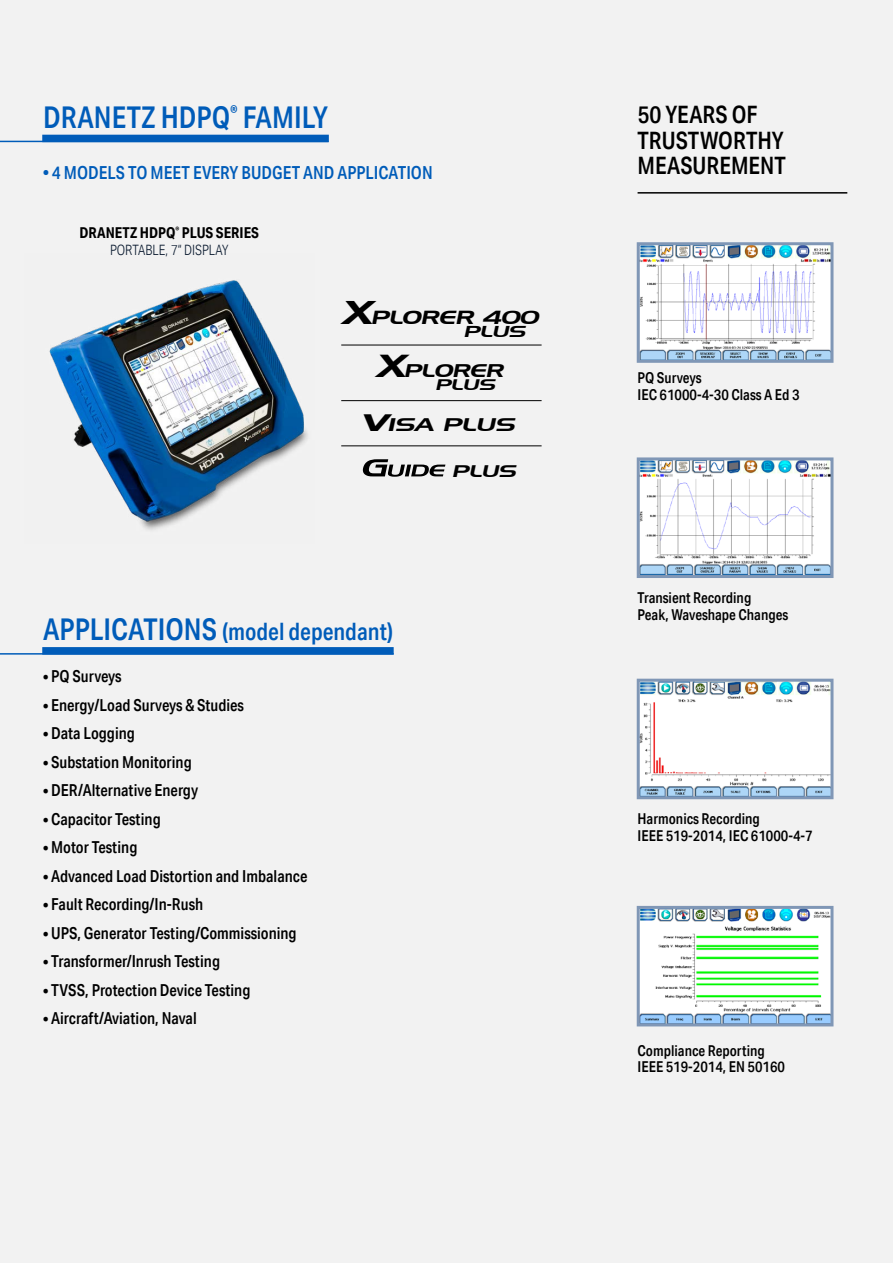
<style>
.page{position:relative;width:893px;height:1263px;background:#f2f2f2}
.page>*{position:absolute;margin:0;border:0;box-sizing:border-box;transform-origin:0 0}
.t1{font:italic 32.7px "Hanzel Extended";color:#000}
.t2{font:500 30px "Aktiv Grotesk Cd";color:#005cb9}
.t3{font:500 24px/25.5px "Aktiv Grotesk Cd";color:#000}
.t4{font:500 24px "Aktiv Grotesk Cd";color:#005cb9}
.t5{font:italic 18.9px "Hanzel Extended";letter-spacing:-.05em;color:#000;scale:.92 1}
.t6{font:italic 18.3px "Hanzel Extended";letter-spacing:-.05em;color:#000}
.t7{font:italic 18.3px "Hanzel Extended";letter-spacing:-.05em;color:#000;scale:.92 1}
.t8{font:500 18px "Aktiv Grotesk Cd";color:#005cb9}
.t9{font:italic 16.8px "Hanzel Extended";color:#000}
.t10{font:500 16.5px "Aktiv Grotesk Cd";color:#000}
.t11{font:italic 15.75px "Hanzel Extended";color:#000}
.t12{font:italic 15.3px "Hanzel Extended";color:#000}
.t13{font:500 15px/16.5px "Aktiv Grotesk Cd";color:#000}
.t14{font:700 15px "Aktiv Grotesk Cd";color:#000}
.t15{font:300 14.25px "Aktiv Grotesk Cd";color:#0b1b30}
.s1{font-size:32.4px}
.s2{font-size:30px}
</style>
<div class="page">
<div style="left:42px;top:135px;width:287px;height:7px;background:#005cb9"></div>
<svg style="left:42px;top:647px;width:352px;height:6px;background:#045eb9"></svg>
<img style="left:49px;top:280px;width:259px;height:250px">
<svg style="left:363px;top:459px;width:82px;height:18px"></svg>
<hr style="left:341px;top:345px;width:201px;height:1px;background:#000">
<hr style="left:341px;top:400px;width:201px;height:1px;background:#000">
<hr style="left:341px;top:445px;width:201px;height:1px;background:#000">
<hr style="left:638px;top:192px;width:209px;height:2px;background:#000">
<img style="left:641px;top:246px;width:188px;height:113px">
<div style="left:637px;top:242px;width:196px;height:121px;border:3px solid #8097b6"></div>
<img style="left:641px;top:461px;width:188px;height:113px">
<div style="left:637px;top:457px;width:196px;height:121px;border:3px solid #8097b6"></div>
<img style="left:641px;top:683px;width:188px;height:112px">
<div style="left:637px;top:679px;width:196px;height:120px;border:3px solid #8097b6"></div>
<img style="left:641px;top:910px;width:188px;height:112px">
<div style="left:637px;top:906px;width:196px;height:120px;border:3px solid #8097b6"></div>
<hr style="left:0;top:653px;width:394px;height:2px;background:#005cb9">
<hr style="left:0;top:141px;width:328px;height:1px;background:#005cb9">
<h2 class="t2" style="left:43px;top:99px;width:286px">DRANETZ HDPQ<sup>®</sup> FAMILY</h2>
<p class="t8" style="left:43px;top:162px;width:391px">• 4 MODELS TO MEET EVERY BUDGET AND APPLICATION</p>
<p class="t14" style="left:79px;top:223px;width:181px">DRANETZ HDPQ<sup>®</sup> PLUS SERIES</p>
<p class="t15" style="left:110px;top:242px;width:120px">PORTABLE, 7“ DISPLAY</p>
<h1 class="t1" style="left:341px;top:293px;width:32px">X</h1>
<p class="t5" style="left:370px;top:306px;width:185px">PLORER 400</p>
<p class="t12" style="left:375px;top:376px;width:121px"><sup>X</sup> PLUS</p>
<p class="t11" style="left:463px;top:322px;width:64px">PLUS</p>
<p class="t7" style="left:404px;top:360px;width:110px">PLORER</p>
<p class="t6" style="left:360px;top:414px;width:156px"><span class="s1">v</span>ISA PLUS</p>
<p class="t9" style="left:452px;top:461px;width:66px">PLUS</p>
<h3 class="t4" style="left:43px;top:617px;width:352px"><span class="s2">APPLICATIONS</span> (model dependant)</h3>
<p class="t10" style="left:43px;top:666px;width:80px">• PQ Surveys</p>
<p class="t10" style="left:43px;top:695px;width:202px">• Energy/Load Surveys &amp; Studies</p>
<p class="t10" style="left:43px;top:723px;width:94px">• Data Logging</p>
<p class="t10" style="left:43px;top:752px;width:150px">• Substation Monitoring</p>
<p class="t10" style="left:43px;top:780px;width:157px">• DER/Alternative Energy</p>
<p class="t10" style="left:43px;top:809px;width:119px">• Capacitor Testing</p>
<p class="t10" style="left:43px;top:837px;width:96px">• Motor Testing</p>
<p class="t10" style="left:43px;top:866px;width:266px">• Advanced Load Distortion and Imbalance</p>
<p class="t10" style="left:43px;top:894px;width:162px">• Fault Recording/In-Rush</p>
<p class="t10" style="left:43px;top:923px;width:255px">• UPS, Generator Testing/Commissioning</p>
<p class="t10" style="left:43px;top:951px;width:179px">• Transformer/Inrush Testing</p>
<p class="t10" style="left:43px;top:980px;width:209px">• TVSS, Protection Device Testing</p>
<p class="t10" style="left:43px;top:1008px;width:155px">• Aircraft/Aviation, Naval</p>
<h3 class="t3" style="left:638px;top:102px;width:150px">50 YEARS OF<br>TRUSTWORTHY<br>MEASUREMENT</h3>
<p class="t13" style="left:638px;top:369px;width:163px">PQ Surveys<br>IEC 61000-4-30 Class A Ed 3</p>
<p class="t13" style="left:638px;top:590px;width:152px">Transient Recording<br>Peak, Waveshape Changes</p>
<p class="t13" style="left:638px;top:810px;width:177px">Harmonics Recording<br>IEEE 519-2014, IEC 61000-4-7</p>
<p class="t13" style="left:638px;top:1042px;width:149px">Compliance Reporting<br>IEEE 519-2014, EN 50160</p>
</div>
